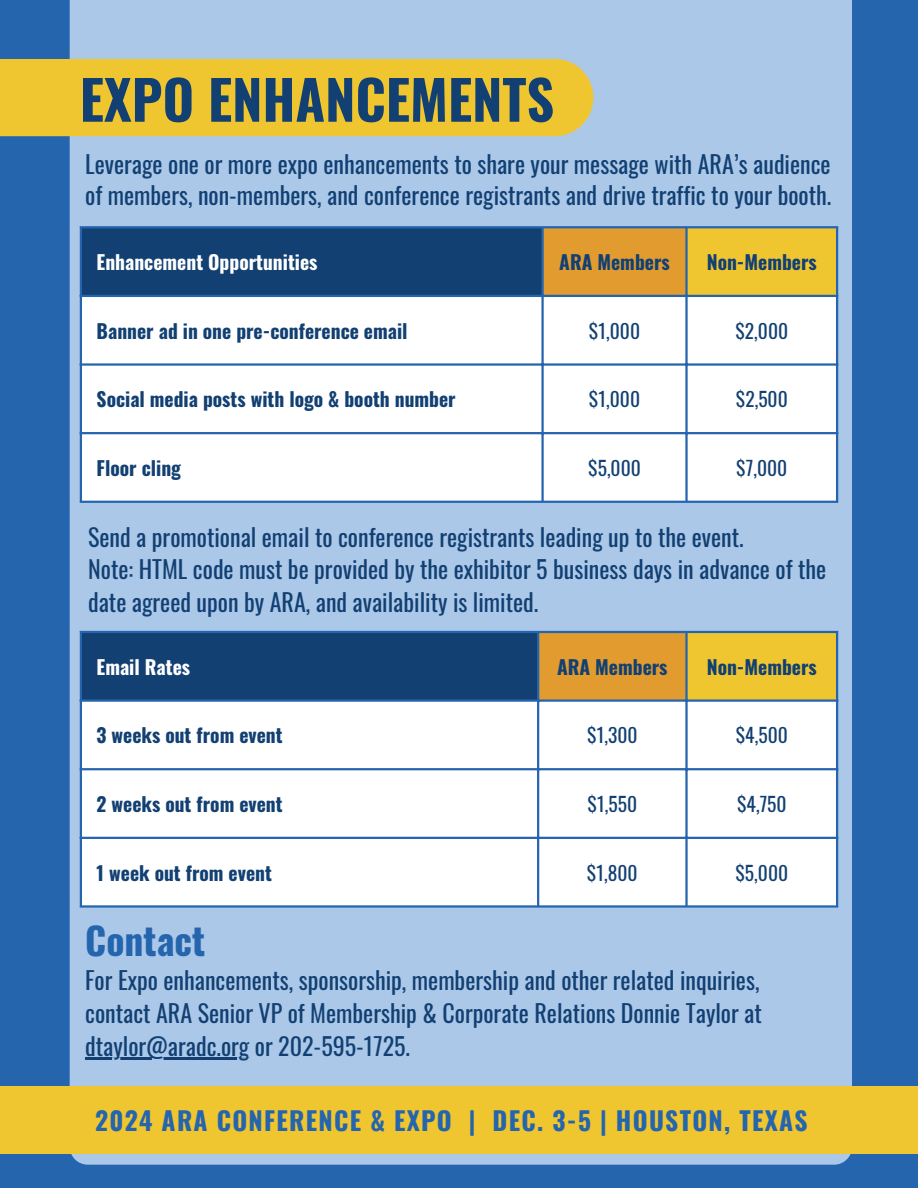
<style>
.page{position:relative;width:918px;height:1188px;background:#2565ae}
.page>*{position:absolute;margin:0;border:0;box-sizing:border-box;transform-origin:0 0}
.t1{font:700 54px "Oswald";color:#124072}
.t2{font:700 37.5px "Oswald";color:#2565ae}
.t3{font:700 25.5px "Oswald";letter-spacing:.05em;color:#2565ae}
.t4{font:24px/31.5px "Oswald";color:#124072}
.t5{font:700 19.5px "Oswald";color:#124072}
.t6{font:19.5px "Oswald";color:#124072}
.t7{font:700 19.5px "Oswald";color:#fff}
</style>
<div class="page">
<div style="left:70px;top:0;width:782px;height:1165px;background:#abc8e9"></div>
<div style="left:0;top:59px;width:593px;height:77px;background:#f0c630"></div>
<div style="left:81px;top:227px;width:462px;height:69px;background:#124072"></div>
<div style="left:542px;top:227px;width:145px;height:69px;background:#e29b2f"></div>
<div style="left:686px;top:227px;width:151px;height:69px;background:#f0c630"></div>
<div style="left:82px;top:297px;width:754px;height:204px;background:#fff"></div>
<hr style="left:80px;top:228px;width:2px;height:273px;background:#2565ae">
<hr style="left:541px;top:228px;width:3px;height:273px;background:#2565ae">
<hr style="left:685px;top:228px;width:3px;height:273px;background:#2565ae">
<hr style="left:836px;top:228px;width:2px;height:273px;background:#2565ae">
<hr style="left:80px;top:226px;width:758px;height:2px;background:#2565ae">
<hr style="left:80px;top:295px;width:758px;height:2px;background:#2565ae">
<hr style="left:80px;top:363px;width:758px;height:3px;background:#2565ae">
<hr style="left:80px;top:432px;width:758px;height:2px;background:#2565ae">
<hr style="left:80px;top:501px;width:758px;height:2px;background:#2565ae">
<div style="left:81px;top:632px;width:457px;height:69px;background:#124072"></div>
<div style="left:538px;top:632px;width:149px;height:69px;background:#e29b2f"></div>
<div style="left:686px;top:632px;width:151px;height:69px;background:#f0c630"></div>
<div style="left:82px;top:702px;width:754px;height:203px;background:#fff"></div>
<hr style="left:80px;top:633px;width:2px;height:272px;background:#2565ae">
<hr style="left:537px;top:633px;width:2px;height:272px;background:#2565ae">
<hr style="left:685px;top:633px;width:3px;height:272px;background:#2565ae">
<hr style="left:836px;top:633px;width:2px;height:272px;background:#2565ae">
<hr style="left:80px;top:631px;width:758px;height:2px;background:#2565ae">
<hr style="left:80px;top:699px;width:758px;height:3px;background:#2565ae">
<hr style="left:80px;top:768px;width:758px;height:2px;background:#2565ae">
<hr style="left:80px;top:837px;width:758px;height:2px;background:#2565ae">
<hr style="left:80px;top:905px;width:758px;height:3px;background:#2565ae">
<hr style="left:85px;top:1058px;width:164px;height:2px;background:#124072">
<div style="left:0;top:1086px;width:918px;height:68px;background:#f0c630"></div>
<p class="t1" style="left:80px;top:57px;width:476px">EXPO ENHANCEMENTS</p>
<p class="t4" style="left:85px;top:147px;width:748px">Leverage one or more expo enhancements to share your message with ARA’s audience of members, non-members, and conference registrants and drive traffic to your booth.</p>
<p class="t7" style="left:97px;top:247px;width:222px">Enhancement Opportunities</p>
<p class="t5" style="left:559px;top:247px;width:112px">ARA Members</p>
<p class="t5" style="left:707px;top:247px;width:112px">Non-Members</p>
<p class="t5" style="left:97px;top:315px;width:312px">Banner ad in one pre-conference email</p>
<p class="t6" style="left:589px;top:315px;width:53px">$1,000</p>
<p class="t6" style="left:735px;top:315px;width:54px">$2,000</p>
<p class="t5" style="left:97px;top:384px;width:361px">Social media posts with logo &amp; booth number</p>
<p class="t6" style="left:589px;top:384px;width:53px">$1,000</p>
<p class="t6" style="left:736px;top:384px;width:53px">$2,500</p>
<p class="t5" style="left:97px;top:453px;width:86px">Floor cling</p>
<p class="t6" style="left:588px;top:453px;width:54px">$5,000</p>
<p class="t6" style="left:736px;top:453px;width:52px">$7,000</p>
<p class="t4" style="left:88px;top:520px;width:657px">Send a promotional email to conference registrants leading up to the event.</p>
<p class="t4" style="left:88px;top:552px;width:740px;line-height:32.7px">Note: HTML code must be provided by the exhibitor 5 business days in advance of the date agreed upon by ARA, and availability is limited.</p>
<p class="t7" style="left:97px;top:651px;width:95px">Email Rates</p>
<p class="t5" style="left:557px;top:651px;width:112px">ARA Members</p>
<p class="t5" style="left:707px;top:651px;width:112px">Non-Members</p>
<p class="t5" style="left:97px;top:720px;width:188px">3 weeks out from event</p>
<p class="t6" style="left:587px;top:720px;width:52px">$1,300</p>
<p class="t6" style="left:736px;top:720px;width:54px">$4,500</p>
<p class="t5" style="left:97px;top:789px;width:188px">2 weeks out from event</p>
<p class="t6" style="left:588px;top:789px;width:51px">$1,550</p>
<p class="t6" style="left:737px;top:789px;width:51px">$4,750</p>
<p class="t5" style="left:97px;top:857px;width:177px">1 week out from event</p>
<p class="t6" style="left:587px;top:857px;width:52px">$1,800</p>
<h2 class="t6" style="left:735px;top:857px;width:54px">$5,000</h2>
<h3 class="t2" style="left:85px;top:911px;width:122px">Contact</h3>
<p class="t4" style="left:85px;top:964px;width:676px">For Expo enhancements, sponsorship, membership and other related inquiries,</p>
<p class="t4" style="left:85px;top:996px;width:678px">contact ARA Senior VP of Membership &amp; Corporate Relations Donnie Taylor at</p>
<h1 class="t4" style="left:85px;top:1029px;width:326px">dtaylor@aradc.org or 202-595-1725.</h1>
<p class="t3" style="left:95px;top:1100px;width:714px">2024 ARA CONFERENCE &amp; EXPO | DEC. 3-5 | HOUSTON, TEXAS</p>
</div>
